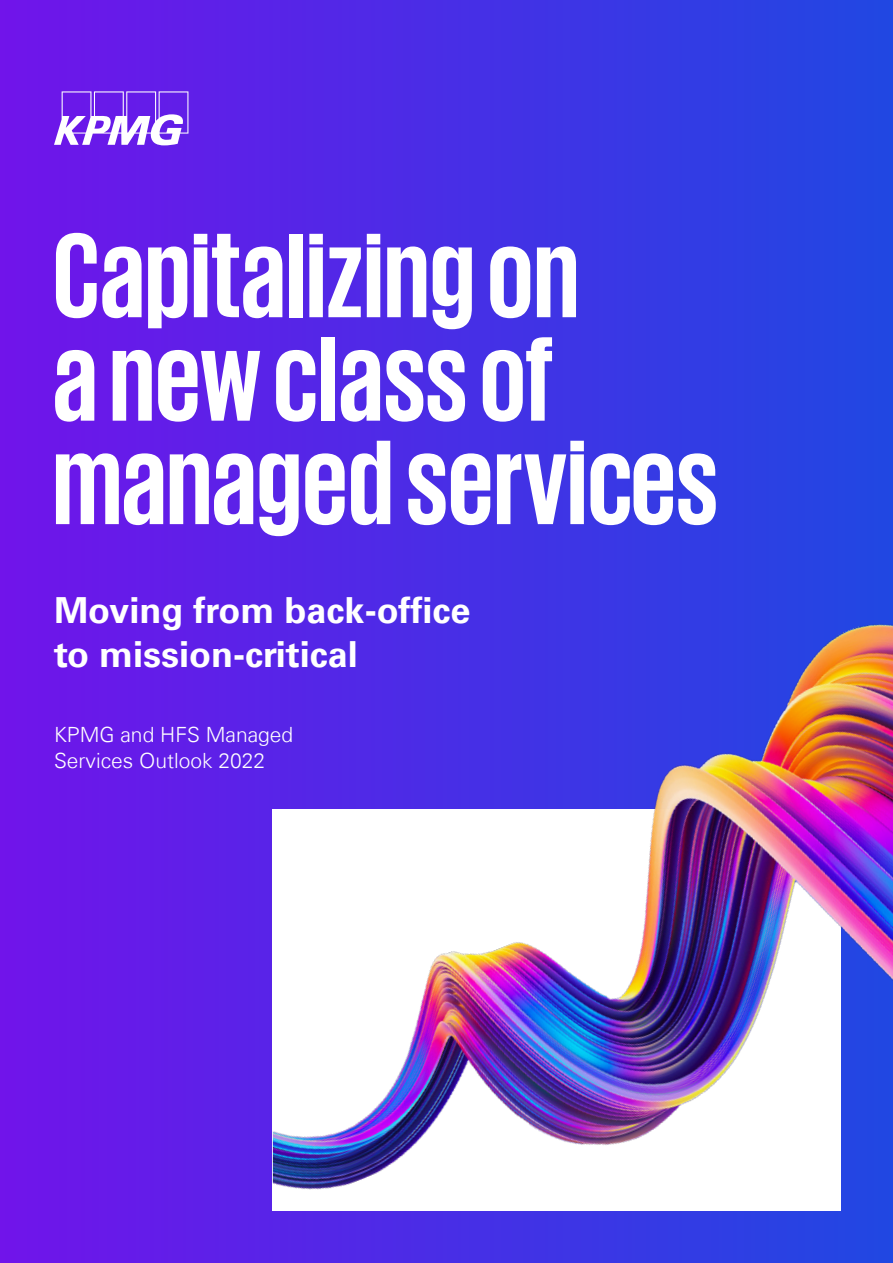
<style>
.page{position:relative;width:893px;height:1263px;background:#fff}
.page>*{position:absolute;margin:0;border:0;box-sizing:border-box;transform-origin:0 0}
.t1{font:700 123px/103.5px "KPMG";color:#fff}
.t2{font:700 36px/43.2px "Universfor KPMG";color:#fff}
.t3{font:300 21px/25.2px "Universfor KPMG";color:#fff}
</style>
<div class="page">
<div style="left:0;top:0;width:893px;height:1263px;background:linear-gradient(to right,#7114ea,#2148e2)"></div>
<svg style="left:54px;top:91px;width:134px;height:54px"></svg>
<img style="left:273px;top:612px;width:620px;height:597px">
<p class="t1" style="left:52px;top:220px;width:667px">Capitalizing on<br>a new class of managed services</p>
<p class="t2" style="left:54px;top:589px;width:418px">Moving from back-office to mission-critical</p>
<p class="t3" style="left:54px;top:722px;width:241px">KPMG and HFS Managed<br>Services Outlook 2022</p>
</div>
